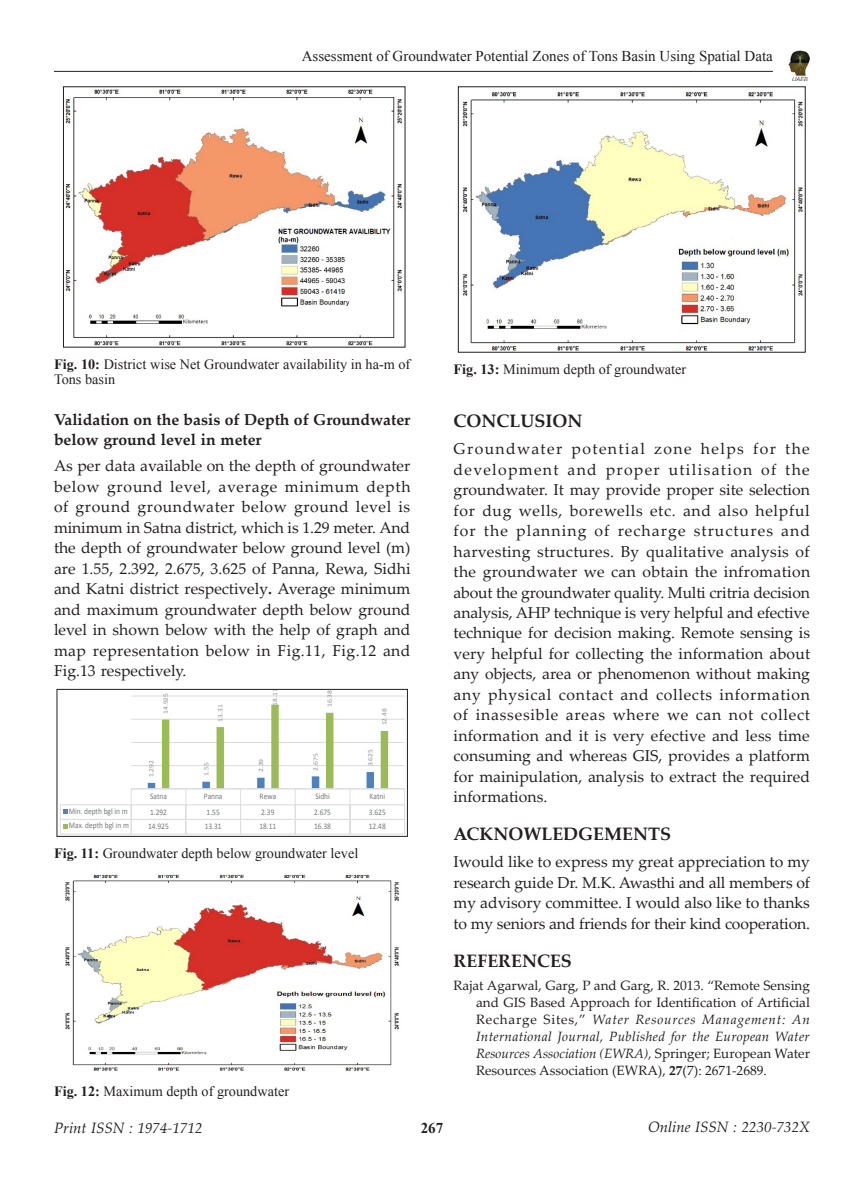
<style>
.page{position:relative;width:864px;height:1188px;background:#fff}
.page>*{position:absolute;margin:0;border:0;box-sizing:border-box;transform-origin:0 0}
.Head_2{font:700 18px "Palatino Linotype";color:#231f20}
.Body_text{font:15.75px/20.5px "Palatino Linotype";color:#231f20;text-align:justify}
.Body_text-2{font:700 15.75px/20.4px "Palatino Linotype";color:#231f20}
.t1{font:15px "Times New Roman";color:#231f20}
.t2{font:italic 15px "Palatino Linotype";color:#231f20}
.t3{font:700 15px "Times New Roman";color:#231f20}
.t4{font:14.25px/15px "Times New Roman";color:#231f20}
.Reference{font:13.5px/16.8px "Palatino Linotype";color:#231f20;text-align:justify}
.t5{font:8.55px "Calibri";color:#76787b;scale:.87 1}
.t6{font:6.6px "Calibri";color:#939598;scale:1.14 1}
.s1{font-weight:700}
.s2{font-style:italic}
</style>
<div class="page">
<img style="left:788px;top:51px;width:22px;height:29px">
<hr style="left:54px;top:71px;width:719px;height:1px;background:#231f20">
<img style="left:65px;top:89px;width:337px;height:257px">
<svg style="left:60px;top:695px;width:345px;height:140px"></svg>
<div style="left:57px;top:689px;width:351px;height:148px;border:1px solid #231f20"></div>
<img style="left:65px;top:874px;width:334px;height:197px">
<img style="left:462px;top:92px;width:341px;height:259px">
<div style="left:458px;top:86px;width:348px;height:267px;border:1px solid #231f20"></div>
<p class="t1" style="left:302px;top:46px;width:473px">Assessment of Groundwater Potential Zones of Tons Basin Using Spatial Data</p>
<p class="t4" style="left:54px;top:357px;width:358px"><span class="s1">Fig. 10:</span> District wise Net Groundwater availability in ha-m of<br>Tons basin</p>
<p class="Body_text-2" style="left:54px;top:409px;width:358px">Validation on the basis of Depth of Groundwater below ground level in meter</p>
<p class="Body_text" style="left:54px;top:455px;width:358px">As per data available on the depth of groundwater below ground level, average minimum depth of ground groundwater below ground level is minimum in Satna district, which is 1.29 meter. And the depth of groundwater below ground level (m) are 1.55, 2.392, 2.675, 3.625 of Panna, Rewa, Sidhi and Katni district respectively<span class="s1">.</span> Average minimum and maximum groundwater depth below ground level in shown below with the help of graph and map representation below in Fig.11, Fig.12 and Fig.13 respectively.</p>
<p class="t6" style="left:161px;top:714px;width:20px;rotate:-90deg">14.925</p>
<p class="t6" style="left:216px;top:722px;width:17px;rotate:-90deg">13.31</p>
<p class="t6" style="left:271px;top:706px;width:17px;rotate:-90deg">18.11</p>
<p class="t6" style="left:326px;top:707px;width:17px;rotate:-90deg">16.38</p>
<p class="t6" style="left:380px;top:725px;width:17px;rotate:-90deg">12.48</p>
<p class="t6" style="left:147px;top:777px;width:17px;rotate:-90deg">1.292</p>
<p class="t6" style="left:202px;top:776px;width:13px;rotate:-90deg">1.55</p>
<p class="t6" style="left:257px;top:772px;width:13px;rotate:-90deg">2.39</p>
<p class="t6" style="left:311px;top:771px;width:17px;rotate:-90deg">2.675</p>
<p class="t6" style="left:366px;top:766px;width:17px;rotate:-90deg">3.625</p>
<p class="t5" style="left:150px;top:791px;width:21px">Satna</p>
<p class="t5" style="left:204px;top:791px;width:23px">Panna</p>
<p class="t5" style="left:260px;top:791px;width:21px">Rewa</p>
<p class="t5" style="left:315px;top:791px;width:18px">Sidhi</p>
<p class="t5" style="left:370px;top:791px;width:19px">Katni</p>
<p class="t5" style="left:69px;top:806px;width:69px">Min. depth bgl in m</p>
<p class="t5" style="left:150px;top:806px;width:21px">1.292</p>
<p class="t5" style="left:207px;top:806px;width:17px">1.55</p>
<p class="t5" style="left:261px;top:806px;width:17px">2.39</p>
<p class="t5" style="left:314px;top:806px;width:21px">2.675</p>
<p class="t5" style="left:369px;top:806px;width:21px">3.625</p>
<p class="t5" style="left:69px;top:820px;width:71px">Max. depth bgl in m</p>
<p class="t5" style="left:148px;top:821px;width:25px">14.925</p>
<p class="t5" style="left:205px;top:821px;width:21px">13.31</p>
<p class="t5" style="left:259px;top:821px;width:21px">18.11</p>
<p class="t5" style="left:314px;top:821px;width:21px">16.38</p>
<p class="t5" style="left:369px;top:821px;width:21px">12.48</p>
<p class="t4" style="left:54px;top:846px;width:306px"><span class="s1">Fig. 11:</span> Groundwater depth below groundwater level</p>
<p class="t4" style="left:54px;top:1083px;width:237px"><span class="s1">Fig. 12:</span> Maximum depth of groundwater</p>
<p class="t4" style="left:454px;top:362px;width:234px"><span class="s1">Fig. 13:</span> Minimum depth of groundwater</p>
<p class="Head_2" style="left:454px;top:408px;width:130px">CONCLUSION</p>
<p class="Body_text" style="left:454px;top:438px;width:358px">Groundwater potential zone helps for the development and proper utilisation of the groundwater. It may provide proper site selection for dug wells, borewells etc. and also helpful for the planning of recharge structures and harvesting structures. By qualitative analysis of the groundwater we can obtain the infromation about the groundwater quality. Multi critria decision analysis, AHP technique is very helpful and efective technique for decision making. Remote sensing is very helpful for collecting the information about any objects, area or phenomenon without making any physical contact and collects information of inassesible areas where we can not collect information and it is very efective and less time consuming and whereas GIS, provides a platform for mainipulation, analysis to extract the required informations.</p>
<p class="Head_2" style="left:454px;top:821px;width:219px">ACKNOWLEDGEMENTS</p>
<p class="Body_text" style="left:454px;top:851px;width:358px">Iwould like to express my great appreciation to my research guide Dr. M.K. Awasthi and all members of my advisory committee. I would also like to thanks to my seniors and friends for their kind cooperation.</p>
<p class="Head_2" style="left:454px;top:948px;width:120px">REFERENCES</p>
<p class="Reference" style="left:476px;top:977px;width:335px;text-indent:-22px">Rajat Agarwal, Garg, P and Garg, R. 2013. “Remote Sensing and GIS Based Approach for Identification of Artificial Recharge Sites,” <span class="s2">Water Resources Management: An International Journal, Published for the European Water Resources Association (EWRA),</span> Springer; European Water Resources Association (EWRA), <span class="s1">27</span>(7): 2671-2689.</p>
<p class="t2" style="left:54px;top:1117px;width:150px">Print ISSN : 1974-1712</p>
<p class="t3" style="left:421px;top:1118px;width:24px">267</p>
<p class="t2" style="left:648px;top:1116px;width:163px">Online ISSN : 2230-732X</p>
</div>
